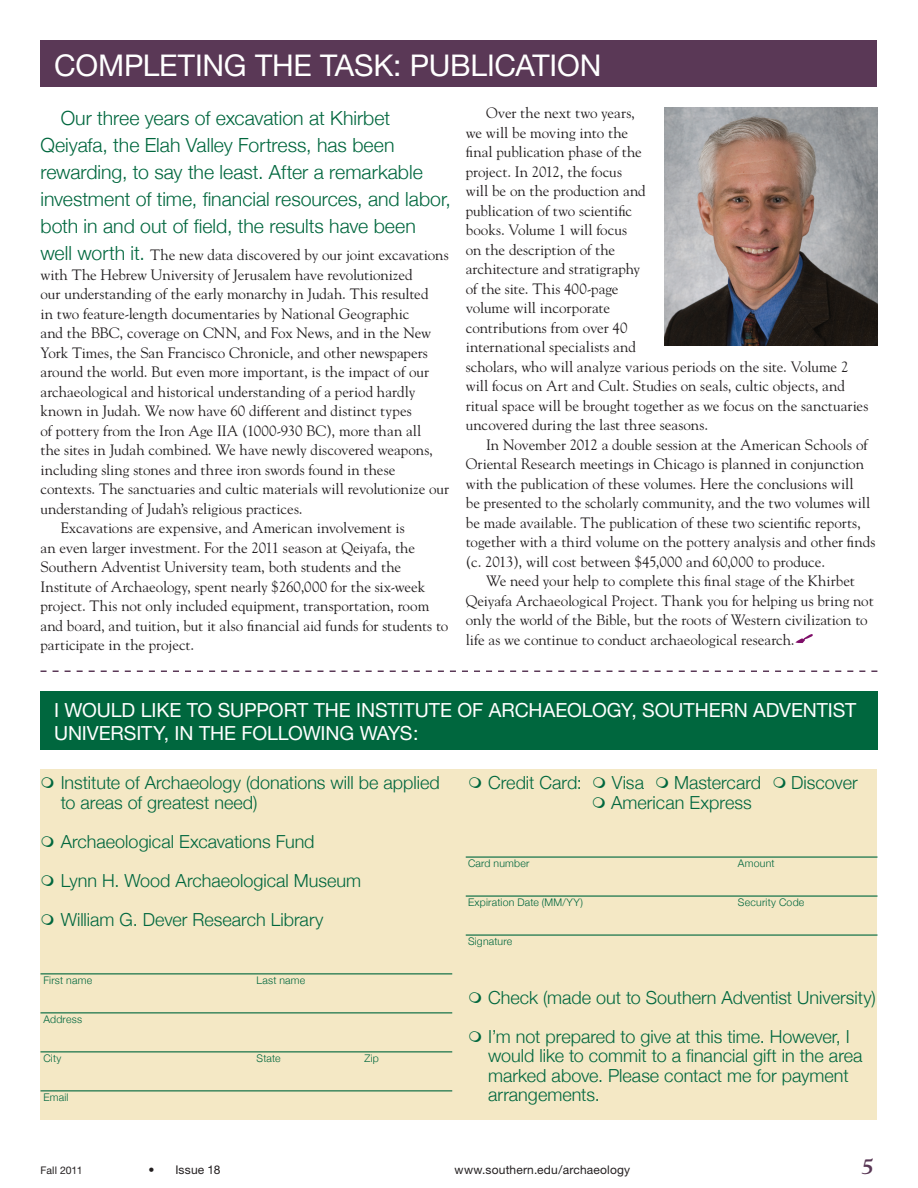
<style>
.page{position:relative;width:918px;height:1188px;background:#fff}
.page>*{position:absolute;margin:0;border:0;box-sizing:border-box;transform-origin:0 0}
.pullquote_header{font:30px "Helvetica Neue";letter-spacing:-.005em;color:#fff}
.t1{font:italic 700 22.5px "Goudy";color:#5a3856}
.body{font:300 19.5px/27px "Helvetica Neue";color:#00673e}
.subheads{font:19.5px/23.4px "Helvetica Neue";letter-spacing:-.005em;color:#fff}
.museum_lecture_list{font:300 18px/19.5px "Helvetica Neue";color:#00673e}
.body-2{font:15px/19.5px "Goudy";letter-spacing:-.005em;color:#231f20}
.t2{font:12px "Helvetica Neue";letter-spacing:.015em;color:#231f20}
.museum_lecture_list-2{font:300 10.5px "Helvetica Neue";letter-spacing:.02em;color:#00673e}
.t3{font:10.5px "Helvetica Neue";color:#231f20}
.s1{font-family:"Helvetica Neue";font-weight:300;font-size:19.5px;color:#00673e}
</style>
<div class="page">
<img style="left:665px;top:107px;width:213px;height:239px">
<div style="left:40px;top:40px;width:838px;height:47px;background:#5a3856"></div>
<svg style="left:795px;top:634px;width:18px;height:9px"></svg>
<div style="left:40px;top:770px;width:838px;height:350px;background:#f4e8c5"></div>
<div style="left:40px;top:692px;width:838px;height:58px;background:#00673e"></div>
<svg style="left:40px;top:670px;width:838px;height:2px"></svg>
<hr style="left:40px;top:973px;width:412px;height:1px;background:#00673e">
<hr style="left:40px;top:1012px;width:412px;height:1px;background:#00673e">
<hr style="left:40px;top:1051px;width:412px;height:1px;background:#00673e">
<hr style="left:40px;top:1090px;width:412px;height:1px;background:#00673e">
<hr style="left:466px;top:856px;width:412px;height:2px;background:#00673e">
<hr style="left:466px;top:896px;width:412px;height:1px;background:#00673e">
<hr style="left:466px;top:934px;width:412px;height:2px;background:#00673e">
<p class="pullquote_header" style="left:54px;top:48px;width:549px">COMPLETING THE TASK: PUBLICATION</p>
<p class="body" style="left:40px;top:105px;width:412px;text-indent:20px">Our three years of excavation at Khirbet Qeiyafa, the Elah Valley Fortress, has been rewarding, to say the least. After a remarkable investment of time, financial resources, and labor, both in and out of field, the results have been</p>
<p class="body-2" style="left:40px;top:245px;width:410px"><span class="s1">well worth it.</span> The new data discovered by our joint excavations with The Hebrew University of Jerusalem have revolutionized<br>our understanding of the early monarchy in Judah. This resulted<br>in two feature-length documentaries by National Geographic<br>and the BBC, coverage on CNN, and Fox News, and in the New York Times, the San Francisco Chronicle, and other newspapers around the world. But even more important, is the impact of our archaeological and historical understanding of a period hardly known in Judah. We now have 60 different and distinct types<br>of pottery from the Iron Age IIA (1000-930 BC), more than all<br>the sites in Judah combined. We have newly discovered weapons, including sling stones and three iron swords found in these contexts. The sanctuaries and cultic materials will revolutionize our understanding of Judah’s religious practices.</p>
<p class="body-2" style="left:40px;top:518px;width:409px;text-indent:20px">Excavations are expensive, and American involvement is<br>an even larger investment. For the 2011 season at Qeiyafa, the Southern Adventist University team, both students and the Institute of Archaeology, spent nearly $260,000 for the six-week project. This not only included equipment, transportation, room and board, and tuition, but it also financial aid funds for students to participate in the project.</p>
<p class="body-2" style="left:466px;top:103px;width:404px;text-indent:20px">Over the next two years,<br>we will be moving into the<br>final publication phase of the<br>project. In 2012, the focus<br>will be on the production and<br>publication of two scientific<br>books. Volume 1 will focus<br>on the description of the<br>architecture and stratigraphy<br>of the site. This 400-page<br>volume will incorporate<br>contributions from over 40<br>international specialists and<br>scholars, who will analyze various periods on the site. Volume 2 will focus on Art and Cult. Studies on seals, cultic objects, and ritual space will be brought together as we focus on the sanctuaries uncovered during the last three seasons.</p>
<p class="body-2" style="left:466px;top:435px;width:411px;text-indent:20px">In November 2012 a double session at the American Schools of Oriental Research meetings in Chicago is planned in conjunction with the publication of these volumes. Here the conclusions will<br>be presented to the scholarly community, and the two volumes will be made available. The publication of these two scientific reports, together with a third volume on the pottery analysis and other finds (c. 2013), will cost between $45,000 and 60,000 to produce.</p>
<p class="body-2" style="left:466px;top:571px;width:409px;text-indent:20px">We need your help to complete this final stage of the Khirbet Qeiyafa Archaeological Project. Thank you for helping us bring not only the world of the Bible, but the roots of Western civilization to life as we continue to conduct archaeological research.</p>
<p class="subheads" style="left:54px;top:698px;width:804px">I WOULD LIKE TO SUPPORT THE INSTITUTE OF ARCHAEOLOGY, SOUTHERN ADVENTIST<br>UNIVERSITY, IN THE FOLLOWING WAYS:</p>
<p class="museum_lecture_list" style="left:61px;top:772px;width:381px">Institute of Archaeology (donations will be applied to areas of greatest need)</p>
<p class="museum_lecture_list" style="left:61px;top:831px;width:255px">Archaeological Excavations Fund</p>
<p class="museum_lecture_list" style="left:61px;top:870px;width:302px">Lynn H. Wood Archaeological Museum</p>
<p class="museum_lecture_list" style="left:61px;top:909px;width:264px">William G. Dever Research Library</p>
<p class="museum_lecture_list-2" style="left:43px;top:974px;width:50px">First name</p>
<p class="museum_lecture_list-2" style="left:256px;top:974px;width:50px">Last name</p>
<p class="museum_lecture_list-2" style="left:43px;top:1013px;width:40px">Address</p>
<p class="museum_lecture_list-2" style="left:43px;top:1052px;width:20px">City</p>
<p class="museum_lecture_list-2" style="left:257px;top:1052px;width:26px">State</p>
<p class="museum_lecture_list-2" style="left:365px;top:1052px;width:16px">Zip</p>
<p class="museum_lecture_list-2" style="left:43px;top:1091px;width:27px">Email</p>
<p class="museum_lecture_list" style="left:488px;top:772px;width:95px">Credit Card:</p>
<p class="museum_lecture_list" style="left:612px;top:772px;width:34px">Visa</p>
<p class="museum_lecture_list" style="left:674px;top:772px;width:89px">Mastercard</p>
<p class="museum_lecture_list" style="left:791px;top:772px;width:68px">Discover</p>
<p class="museum_lecture_list" style="left:611px;top:792px;width:142px">American Express</p>
<p class="museum_lecture_list-2" style="left:468px;top:857px;width:63px">Card number</p>
<p class="museum_lecture_list-2" style="left:738px;top:857px;width:38px">Amount</p>
<p class="museum_lecture_list-2" style="left:468px;top:896px;width:117px">Expiration Date (MM/YY)</p>
<p class="museum_lecture_list-2" style="left:738px;top:896px;width:68px">Security Code</p>
<p class="museum_lecture_list-2" style="left:468px;top:935px;width:46px">Signature</p>
<p class="museum_lecture_list" style="left:488px;top:987px;width:389px">Check (made out to Southern Adventist University)</p>
<p class="museum_lecture_list" style="left:488px;top:1026px;width:376px">I’m not prepared to give at this time. However, I would like to commit to a financial gift in the area marked above. Please contact me for payment arrangements.</p>
<p class="t3" style="left:40px;top:1164px;width:44px">Fall 2011</p>
<p class="t2" style="left:148px;top:1162px;width:73px">• Issue 18</p>
<p class="t2" style="left:454px;top:1162px;width:177px">www.southern.edu/archaeology</p>
<h2 class="t1" style="left:862px;top:1152px;width:14px">5</h2>
</div>
